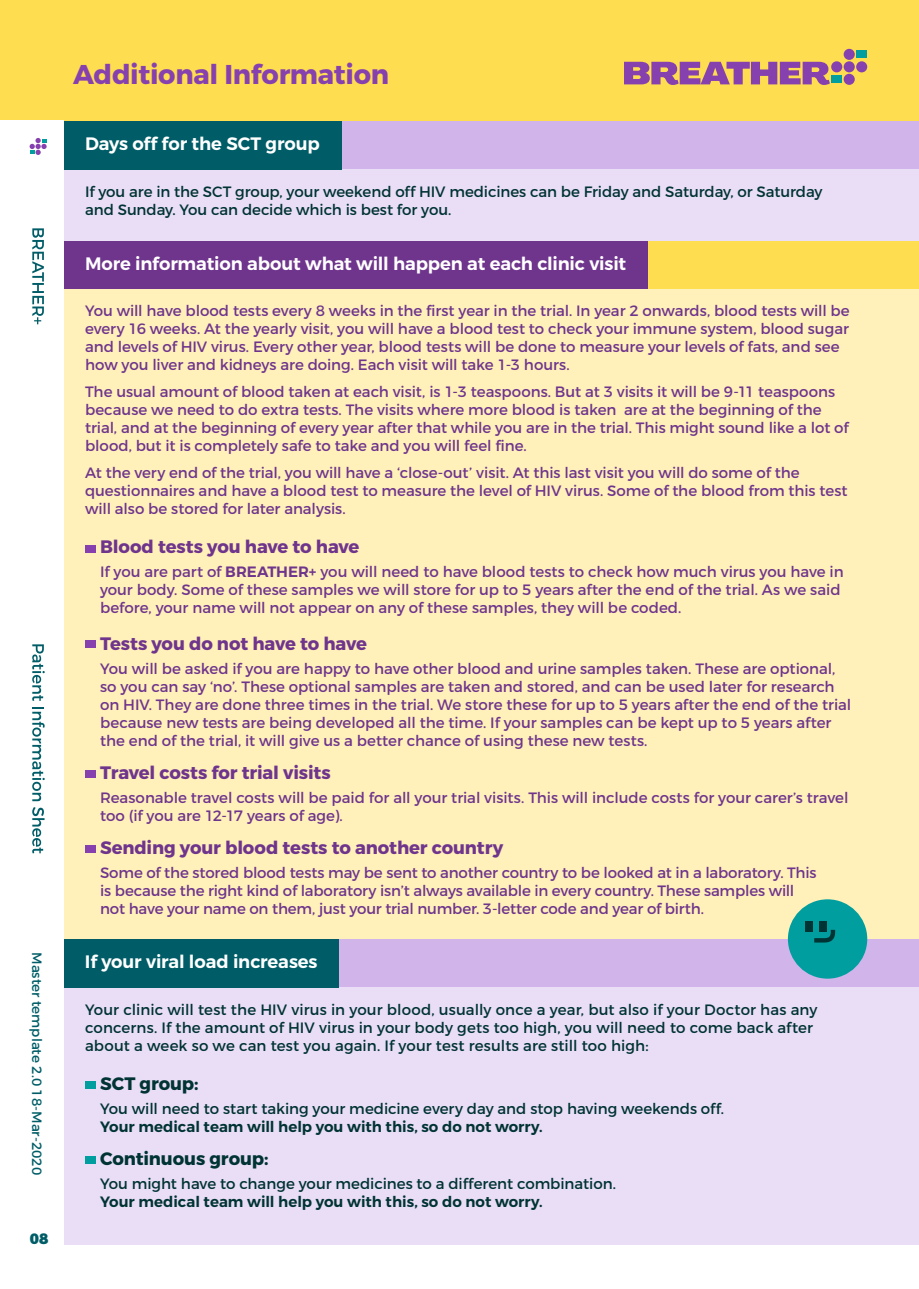
<style>
.page{position:relative;width:919px;height:1289px;background:#fff}
.page>*{position:absolute;margin:0;border:0;box-sizing:border-box;transform-origin:0 0}
.t1{font:700 27.15px "Montserrat";letter-spacing:-.01em;color:#8741af}
.t2{font:700 18px "Montserrat";letter-spacing:-.005em;color:#6f358d}
.t3{font:600 18px "Montserrat";letter-spacing:-.005em;color:#fff}
.t4{font:700 18px "Montserrat";letter-spacing:-.005em;color:#033}
.t5{font:15px/18px "Montserrat";letter-spacing:-.005em;color:#6f358d}
.t6{font:15px/18px "Montserrat";color:#033}
.t7{font:600 15px "Montserrat";color:#033}
.t8{font:900 15px "Montserrat";color:#005d67}
.t9{font:13.5px "Montserrat";color:#005d67}
.s1{font-weight:600}
</style>
<div class="page">
<div style="left:0;top:0;width:918px;height:1288px;background:#ffdd50"></div>
<div style="left:58px;top:728px;width:860px;height:284px;background:#d0b4ea"></div>
<div style="left:0;top:1244px;width:918px;height:44px;background:#fff"></div>
<div style="left:0;top:289px;width:918px;height:650px;background:#fff1b9"></div>
<div style="left:0;top:241px;width:647px;height:48px;background:#6f358d"></div>
<div style="left:63px;top:121px;width:855px;height:48px;background:#d0b4ea"></div>
<div style="left:0;top:169px;width:918px;height:72px;background:#eaddf6"></div>
<div style="left:0;top:987px;width:918px;height:257px;background:#eaddf6"></div>
<div style="left:0;top:121px;width:341px;height:48px;background:#005d67"></div>
<svg style="left:624px;top:62px;width:205px;height:23px"></svg>
<div style="left:843px;top:61px;width:11px;height:11px;background:#8741af;border-radius:50%"></div>
<div style="left:843px;top:74px;width:11px;height:11px;background:#8741af;border-radius:50%"></div>
<div style="left:843px;top:49px;width:11px;height:11px;background:#8741af;border-radius:50%"></div>
<div style="left:831px;top:61px;width:11px;height:11px;background:#8741af;border-radius:50%"></div>
<div style="left:856px;top:61px;width:11px;height:11px;background:#8741af;border-radius:50%"></div>
<div style="left:831px;top:76px;width:10px;height:7px;background:#009e9f"></div>
<div style="left:856px;top:51px;width:10px;height:7px;background:#009e9f"></div>
<div style="left:85px;top:545px;width:10px;height:7px;background:#8741af"></div>
<div style="left:85px;top:640px;width:10px;height:8px;background:#8741af"></div>
<div style="left:85px;top:770px;width:10px;height:7px;background:#8741af"></div>
<div style="left:85px;top:845px;width:10px;height:7px;background:#8741af"></div>
<div style="left:85px;top:1081px;width:10px;height:7px;background:#009e9f"></div>
<div style="left:85px;top:1156px;width:10px;height:7px;background:#009e9f"></div>
<div style="left:787px;top:899px;width:80px;height:79px;background:#009e9f;border-radius:50%"></div>
<div style="left:804px;top:921px;width:8px;height:10px;background:#033"></div>
<div style="left:819px;top:921px;width:7px;height:10px;background:#033"></div>
<svg style="left:814px;top:929px;width:21px;height:13px"></svg>
<div style="left:0;top:939px;width:338px;height:48px;background:#005d67"></div>
<div style="left:0;top:121px;width:51px;height:1167px;background:#fff"></div>
<div style="left:13px;top:121px;width:51px;height:1167px;background:#fff"></div>
<svg style="left:32px;top:644px;width:13px;height:57px"></svg>
<svg style="left:32px;top:707px;width:13px;height:94px"></svg>
<svg style="left:32px;top:807px;width:13px;height:46px"></svg>
<svg style="left:32px;top:228px;width:12px;height:96px"></svg>
<svg style="left:30px;top:138px;width:17px;height:17px"></svg>
<p class="t9" style="left:45px;top:952px;width:224px;rotate:90deg">Master template 2.0 18-Mar-2020</p>
<p class="t8" style="left:30px;top:1229px;width:20px">08</p>
<h1 class="t1" style="left:73px;top:58px;width:317px">Additional Information</h1>
<p class="t3" style="left:85px;top:132px;width:236px">Days off for the SCT group</p>
<p class="t6" style="left:85px;top:183px;width:739px">If you are in the SCT group, your weekend off HIV medicines can be Friday and Saturday, or Saturday and Sunday. You can decide which is best for you.</p>
<p class="t3" style="left:85px;top:252px;width:542px">More information about what will happen at each clinic visit</p>
<p class="t5" style="left:85px;top:302px;width:766px">You will have blood tests every 8 weeks in the first year in the trial. In year 2 onwards, blood tests will be every 16 weeks. At the yearly visit, you will have a blood test to check your immune system, blood sugar and levels of HIV virus. Every other year, blood tests will be done to measure your levels of fats, and see how you liver and kidneys are doing. Each visit will take 1-3 hours.</p>
<p class="t5" style="left:85px;top:383px;width:765px">The usual amount of blood taken at each visit, is 1-3 teaspoons. But at 3 visits it will be 9-11 teaspoons because we need to do extra tests. The visits where more blood is taken are at the beginning of the trial, and at the beginning of every year after that while you are in the trial. This might sound like a lot of blood, but it is completely safe to take and you will feel fine.</p>
<p class="t5" style="left:85px;top:464px;width:764px">At the very end of the trial, you will have a ‘close-out’ visit. At this last visit you will do some of the questionnaires and have a blood test to measure the level of HIV virus. Some of the blood from this test will also be stored for later analysis.</p>
<p class="t2" style="left:100px;top:536px;width:261px">Blood tests you have to have</p>
<p class="t5" style="left:100px;top:563px;width:745px">If you are part of <span class="s1">BREATHER+</span> you will need to have blood tests to check how much virus you have in your body. Some of these samples we will store for up to 5 years after the end of the trial. As we said before, your name will not appear on any of these samples, they will be coded.</p>
<p class="t2" style="left:100px;top:632px;width:268px">Tests you do not have to have</p>
<p class="t5" style="left:100px;top:659px;width:752px">You will be asked if you are happy to have other blood and urine samples taken. These are optional, so you can say ‘no’. These optional samples are taken and stored, and can be used later for research on HIV. They are done three times in the trial. We store these for up to 5 years after the end of the trial because new tests are being developed all the time. If your samples can be kept up to 5 years after the end of the trial, it will give us a better chance of using these new tests.</p>
<p class="t2" style="left:100px;top:761px;width:232px">Travel costs for trial visits</p>
<p class="t5" style="left:100px;top:788px;width:749px">Reasonable travel costs will be paid for all your trial visits. This will include costs for your carer’s travel too (if you are 12-17 years of age).</p>
<p class="t2" style="left:100px;top:836px;width:405px">Sending your blood tests to another country</p>
<p class="t5" style="left:100px;top:863px;width:718px">Some of the stored blood tests may be sent to another country to be looked at in a laboratory. This is because the right kind of laboratory isn’t always available in every country. These samples will not have your name on them, just your trial number. 3-letter code and year of birth.</p>
<p class="t3" style="left:85px;top:950px;width:234px">If your viral load increases</p>
<p class="t6" style="left:85px;top:1000px;width:733px">Your clinic will test the HIV virus in your blood, usually once a year, but also if your Doctor has any concerns. If the amount of HIV virus in your body gets too high, you will need to come back after about a week so we can test you again. If your test results are still too high:</p>
<p class="t4" style="left:100px;top:1072px;width:100px">SCT group:</p>
<p class="t6" style="left:100px;top:1099px;width:625px">You will need to start taking your medicine every day and stop having weekends off.</p>
<p class="t7" style="left:100px;top:1117px;width:444px">Your medical team will help you with this, so do not worry.</p>
<p class="t4" style="left:100px;top:1147px;width:170px">Continuous group:</p>
<p class="t6" style="left:100px;top:1174px;width:517px">You might have to change your medicines to a different combination.</p>
<p class="t7" style="left:100px;top:1192px;width:444px">Your medical team will help you with this, so do not worry.</p>
</div>
